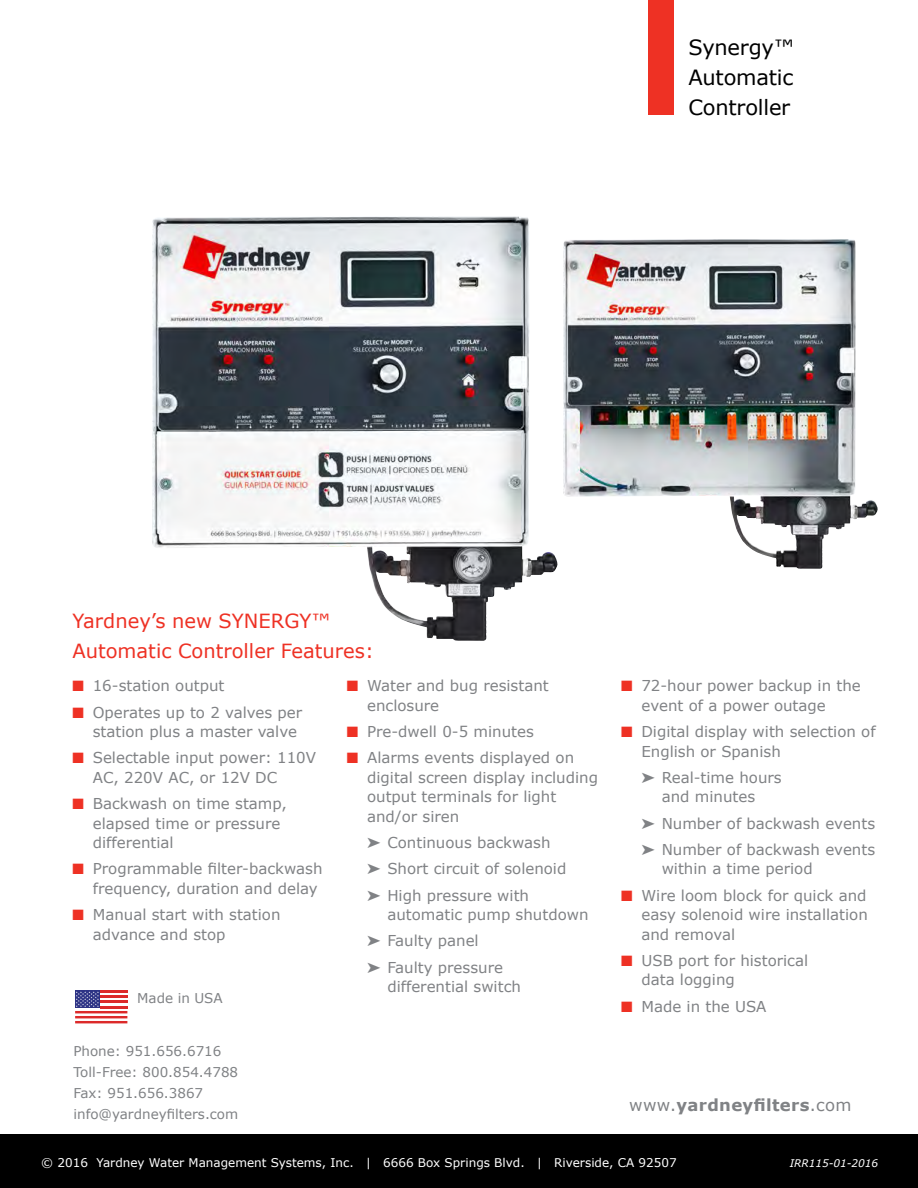
<style>
.page{position:relative;width:918px;height:1188px;background:#fff}
.page>*{position:absolute;margin:0;border:0;box-sizing:border-box;transform-origin:0 0}
.Small_title_-_FRONT{font:21px/30px "Verdana";letter-spacing:-.01em;color:#000;text-align:justify}
.HEADS_-_grey{font:19.5px/30px "Verdana";color:#ee3124}
.Verdana_text_grey{font:700 16.5px "Verdana";letter-spacing:.02em;color:#808285}
.t1{font:15px/19.5px "Verdana";color:#808285}
.Address___phone{font:13.5px/21px "Verdana";color:#808285}
.HEADS_-_grey_with_ru{font:13.5px "Verdana";color:#808285}
.Verdana_text_grey-2{font:12px "Verdana";color:#fff}
.Verdana_text_grey-3{font:italic 10.5px "Verdana";color:#fff}
.s1{color:#ee3124}
.s2{font-weight:400}
</style>
<div class="page">
<img style="left:152px;top:216px;width:406px;height:425px">
<img style="left:563px;top:239px;width:315px;height:330px">
<div style="left:74px;top:990px;width:54px;height:35px;background:#efa3a3"></div>
<svg style="left:75px;top:991px;width:52px;height:32px;background:#c17d8f"></svg>
<div style="left:648px;top:0;width:26px;height:115px;background:#ee3124"></div>
<div style="left:0;top:1134px;width:918px;height:54px;background:#000"></div>
<p class="Small_title_-_FRONT" style="left:689px;top:32px;width:107px">Synergy™ Automatic Controller</p>
<p class="HEADS_-_grey" style="left:73px;top:606px;width:303px">Yardney’s new SYNERGY™<br>Automatic Controller Features:</p>
<p class="t1" style="left:73px;top:676px;width:154px"><span class="s1">■</span> 16-station output</p>
<p class="t1" style="left:93px;top:702px;width:211px;text-indent:-20px"><span class="s1">■</span> Operates up to 2 valves per station plus a master valve</p>
<p class="t1" style="left:93px;top:748px;width:225px;text-indent:-20px"><span class="s1">■</span> Selectable input power: 110V<br>AC, 220V AC, or 12V DC</p>
<p class="t1" style="left:93px;top:794px;width:196px;text-indent:-20px"><span class="s1">■</span> Backwash on time stamp, elapsed time or pressure differential</p>
<p class="t1" style="left:93px;top:859px;width:231px;text-indent:-20px"><span class="s1">■</span> Programmable filter-backwash frequency, duration and delay</p>
<p class="t1" style="left:93px;top:905px;width:189px;text-indent:-20px"><span class="s1">■</span> Manual start with station advance and stop</p>
<p class="t1" style="left:367px;top:676px;width:183px;text-indent:-20px"><span class="s1">■</span> Water and bug resistant enclosure</p>
<p class="t1" style="left:347px;top:722px;width:189px"><span class="s1">■</span> Pre-dwell 0-5 minutes</p>
<p class="t1" style="left:367px;top:748px;width:233px;text-indent:-20px"><span class="s1">■</span> Alarms events displayed on digital screen display including output terminals for light and/or siren</p>
<p class="t1" style="left:367px;top:833px;width:185px">➤ Continuous backwash</p>
<p class="t1" style="left:367px;top:859px;width:201px">➤ Short circuit of solenoid</p>
<p class="t1" style="left:387px;top:885px;width:203px;text-indent:-20px">➤ High pressure with automatic pump shutdown</p>
<p class="t1" style="left:367px;top:931px;width:113px">➤ Faulty panel</p>
<p class="t1" style="left:387px;top:957px;width:135px;text-indent:-20px">➤ Faulty pressure differential switch</p>
<p class="HEADS_-_grey_with_ru" style="left:137px;top:988px;width:87px">Made in USA</p>
<p class="t1" style="left:641px;top:676px;width:221px;text-indent:-20px"><span class="s1">■</span> 72-hour power backup in the event of a power outage</p>
<p class="t1" style="left:641px;top:722px;width:236px;text-indent:-20px"><span class="s1">■</span> Digital display with selection of<br>English or Spanish</p>
<p class="t1" style="left:641px;top:768px;width:142px;text-align:center">➤ Real-time hours and minutes</p>
<p class="t1" style="left:641px;top:813px;width:235px">➤ Number of backwash events</p>
<p class="t1" style="left:662px;top:840px;width:215px;text-indent:-20px">➤ Number of backwash events within a time period</p>
<p class="t1" style="left:641px;top:885px;width:228px;text-align:justify;text-indent:-20px"><span class="s1">■</span> Wire loom block for quick and easy solenoid wire installation and removal</p>
<p class="t1" style="left:641px;top:951px;width:168px;text-indent:-20px"><span class="s1">■</span> USB port for historical data logging</p>
<p class="t1" style="left:621px;top:996px;width:147px"><span class="s1">■</span> Made in the USA</p>
<p class="Address___phone" style="left:73px;top:1041px;width:166px">Phone: 951.656.6716<br>Toll-Free: 800.854.4788<br>Fax: 951.656.3867 info@yardneyfilters.com</p>
<p class="Verdana_text_grey-2" style="left:41px;top:1154px;width:637px">© 2016 Yardney Water Management Systems, Inc. | 6666 Box Springs Blvd. | Riverside, CA 92507</p>
<p class="Verdana_text_grey-3" style="left:790px;top:1156px;width:90px">IRR115-01-2016</p>
<p class="Verdana_text_grey" style="left:629px;top:1093px;width:224px"><span class="s2">www.</span>yardneyfilters<span class="s2">.com</span></p>
</div>
